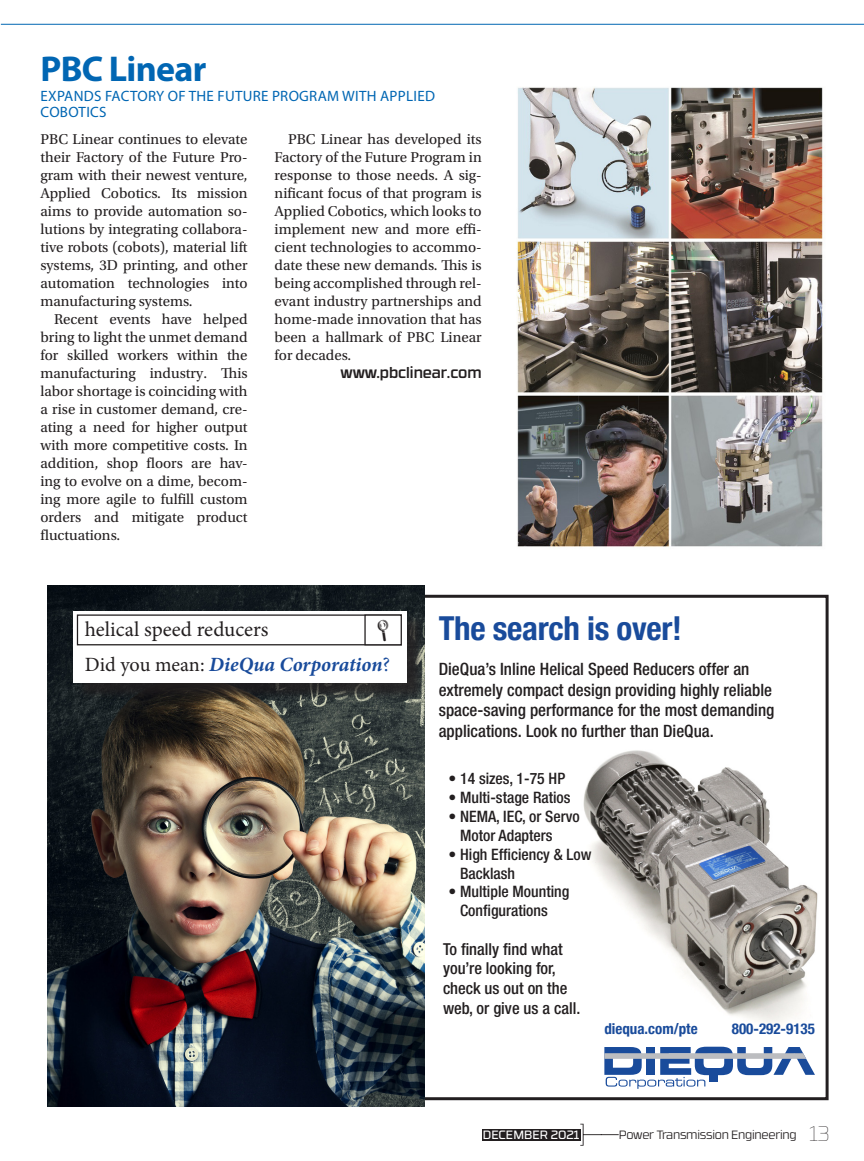
<style>
.page{position:relative;width:864px;height:1161px;background:#fff}
.page>*{position:absolute;margin:0;border:0;box-sizing:border-box;transform-origin:0 0}
.News_Product_Header{font:700 36px "Myriad Pro";letter-spacing:-.02em;color:#0166b3}
.t1{font:700 condensed 33px "Helvetica Neue";letter-spacing:-.01em;color:#194b9b}
.t2{font:21px "Minion Pro";color:#231f20}
.t3{font:italic 700 20.25px "Minion Pro";color:#194b9b}
.t4{font:500 condensed 17.1px/20.4px "Helvetica Neue LT Com";color:#231f20}
.t5{font:500 condensed 16.5px/19.6px "Helvetica Neue LT Com";color:#231f20}
.t6{font:500 condensed 15.75px/18.9px "Helvetica Neue LT Com";color:#231f20}
.Body_Text{font:15px/18px "Utopia Std";color:#231f20;text-align:justify}
.Body_Text_after_Head{font:15px/18px "Utopia Std";color:#231f20;text-align:justify}
.News_Sub-head{font:15px/15.8px "Myriad Pro";letter-spacing:.02em;color:#0166b3}
.t7{font:700 condensed 15px "Helvetica Neue";color:#194b9b}
.FMI_Wed_Site_Foot{font:500 15px "RB No 3.1";color:#231f20}
.t8{font:300 12px "RB No 3.1";letter-spacing:-.02em;color:#231f20}
.t9{font:12px "RB No 3.1";color:#fff}
.s1{font-weight:400;font-style:normal;color:#231f20}
.s2{font-weight:400;font-style:normal}
.s3{font-weight:100;font-size:21px}
</style>
<div class="page">
<img style="left:583px;top:750px;width:235px;height:274px">
<div style="left:419px;top:595px;width:410px;height:505px;border:3px solid #231f20"></div>
<img style="left:47px;top:585px;width:378px;height:522px">
<div style="left:75px;top:613px;width:350px;height:88px;background:#231f20;opacity:.75"></div>
<div style="left:73px;top:611px;width:334px;height:72px;background:#fff"></div>
<div style="left:77px;top:614px;width:325px;height:31px;border:1px solid #231f20"></div>
<div style="left:364px;top:614px;width:38px;height:31px;border:1px solid #231f20"></div>
<svg style="left:604px;top:1047px;width:211px;height:42px"></svg>
<img style="left:517px;top:87px;width:306px;height:461px">
<svg style="left:580px;top:1124px;width:39px;height:22px"></svg>
<div style="left:482px;top:1129px;width:98px;height:11px;background:#231f20"></div>
<hr style="left:1px;top:24px;width:863px;height:1px;background:#0166b3">
<p class="News_Product_Header" style="left:40px;top:49px;width:167px">PBC Linear</p>
<p class="News_Sub-head" style="left:41px;top:88px;width:396px">EXPANDS FACTORY OF THE FUTURE PROGRAM WITH APPLIED<br>COBOTICS</p>
<p class="Body_Text_after_Head" style="left:40px;top:130px;width:209px">PBC Linear continues to elevate their Factory of the Future Pro&shy;gram with their newest venture, Applied Cobotics. Its mission aims to provide automation so&shy;lutions by integrating collabora&shy;tive robots (cobots), material lift systems, 3D printing, and other automation technologies into manufacturing systems.</p>
<p class="Body_Text" style="left:40px;top:310px;width:209px;text-indent:14px">Recent events have helped bring to light the unmet demand for skilled workers within the manufacturing industry. This labor shortage is coinciding with a rise in customer demand, cre&shy;ating a need for higher output with more competitive costs. In addition, shop floors are hav&shy;ing to evolve on a dime, becom&shy;ing more agile to fulfill custom orders and mitigate product fluctuations.</p>
<p class="Body_Text" style="left:275px;top:130px;width:209px;text-indent:14px">PBC Linear has developed its Factory of the Future Program in response to those needs. A sig&shy;nificant focus of that program is Applied Cobotics, which looks to implement new and more effi&shy;cient technologies to accommo&shy;date these new demands. This is being accomplished through rel&shy;evant industry partnerships and home-made innovation that has been a hallmark of PBC Linear for decades.</p>
<p class="FMI_Wed_Site_Foot" style="left:341px;top:361px;width:143px">www.pbclinear.com</p>
<p class="t2" style="left:85px;top:615px;width:185px">helical speed reducers</p>
<p class="t3" style="left:85px;top:650px;width:307px"><span class="s1">Did you mean:</span> DieQua Corporation<span class="s2">?</span></p>
<p class="t1" style="left:439px;top:601px;width:245px">The search is over!</p>
<p class="t4" style="left:439px;top:659px;width:337px">DieQua’s Inline Helical Speed Reducers offer an extremely compact design providing highly reliable space-saving performance for the most demanding applications. Look no further than DieQua.</p>
<p class="t6" style="left:448px;top:769px;width:118px">• 14 sizes, 1-75 HP</p>
<p class="t6" style="left:448px;top:788px;width:124px">• Multi-stage Ratios</p>
<p class="t6" style="left:460px;top:807px;width:121px;text-indent:-12px">• NEMA, IEC, or Servo<br>Motor Adapters</p>
<p class="t6" style="left:460px;top:844px;width:133px;text-indent:-12px">• High Efficiency &amp; Low<br>Backlash</p>
<p class="t6" style="left:460px;top:882px;width:111px;text-indent:-12px">• Multiple Mounting<br>Configurations</p>
<p class="t5" style="left:443px;top:939px;width:139px">To finally find what you’re looking for, check us out on the web, or give us a call.</p>
<p class="t7" style="left:604px;top:1016px;width:95px">diequa.com/pte</p>
<p class="t7" style="left:732px;top:1016px;width:85px">800-292-9135</p>
<p class="t9" style="left:483px;top:1126px;width:98px">DECEMBER 2021</p>
<p class="t8" style="left:619px;top:1126px;width:213px">Power Transmission Engineering <span class="s3">13</span></p>
</div>
